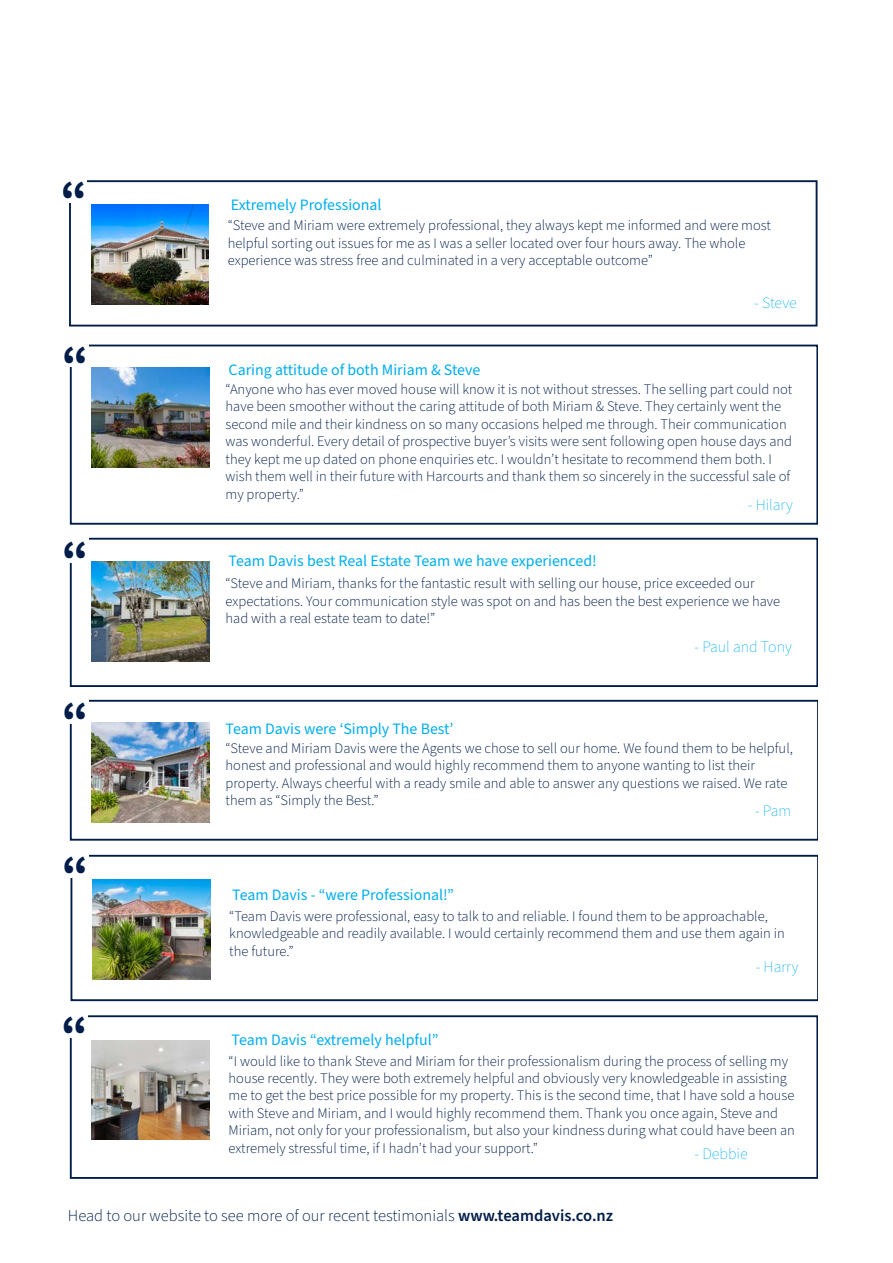
<style>
.page{position:relative;width:893px;height:1263px;background:#fff}
.page>*{position:absolute;margin:0;border:0;box-sizing:border-box;transform-origin:0 0}
.t1{font:900 45px "Source Sans Pro";color:#001d49}
.t2{font:300 16.5px "Source Sans Pro";color:#001d49}
.t3{font:15.9px "Source Sans Pro";color:#00aeef}
.t4{font:200 15.9px "Source Sans Pro";color:#00aeef}
.t5{font:300 14.55px/17.4px "Source Sans Pro";color:#001d49}
.s1{font-weight:600}
</style>
<div class="page">
<svg style="left:71px;top:855px;width:747px;height:146px"></svg>
<img style="left:93px;top:879px;width:117px;height:100px">
<div style="left:51px;top:850px;width:38px;height:27px;background:#fff"></div>
<div style="left:70px;top:538px;width:748px;height:149px;border:2px solid #001d49"></div>
<img style="left:92px;top:562px;width:118px;height:99px">
<div style="left:51px;top:535px;width:38px;height:27px;background:#fff"></div>
<svg style="left:70px;top:700px;width:748px;height:141px"></svg>
<img style="left:92px;top:723px;width:118px;height:100px">
<div style="left:51px;top:696px;width:38px;height:27px;background:#fff"></div>
<div style="left:70px;top:1015px;width:748px;height:164px;border:2px solid #001d49"></div>
<img style="left:92px;top:1040px;width:118px;height:100px">
<div style="left:50px;top:1010px;width:38px;height:27px;background:#fff"></div>
<div style="left:70px;top:345px;width:748px;height:180px;border:2px solid #001d49"></div>
<img style="left:92px;top:367px;width:118px;height:100px">
<div style="left:51px;top:340px;width:38px;height:27px;background:#fff"></div>
<div style="left:69px;top:180px;width:748px;height:146px;border:2px solid #001d49"></div>
<img style="left:91px;top:205px;width:118px;height:100px">
<div style="left:49px;top:175px;width:38px;height:27px;background:#fff"></div>
<h1 class="t1" style="left:61px;top:170px;width:28px">“</h1>
<h1 class="t1" style="left:62px;top:335px;width:28px">“</h1>
<h1 class="t1" style="left:62px;top:530px;width:28px">“</h1>
<h1 class="t1" style="left:62px;top:691px;width:28px">“</h1>
<h1 class="t1" style="left:62px;top:845px;width:28px">“</h1>
<h1 class="t1" style="left:61px;top:1005px;width:28px">“</h1>
<p class="t3" style="left:231px;top:199px;width:152px">Extremely Professional</p>
<p class="t5" style="left:228px;top:218px;width:545px">“Steve and Miriam were extremely professional, they always kept me informed and were most helpful sorting out issues for me as I was a seller located over four hours away. The whole experience was stress free and culminated in a very acceptable outcome”</p>
<p class="t4" style="left:754px;top:297px;width:44px">- Steve</p>
<p class="t3" style="left:229px;top:364px;width:253px">Caring attitude of both Miriam &amp; Steve</p>
<p class="t5" style="left:226px;top:382px;width:568px">“Anyone who has ever moved house will know it is not without stresses. The selling part could not have been smoother without the caring attitude of both Miriam &amp; Steve. They certainly went the second mile and their kindness on so many occasions helped me through. Their communication was wonderful. Every detail of prospective buyer’s visits were sent following open house days and they kept me up dated on phone enquiries etc. I wouldn’t hesitate to recommend them both. I wish them well in their future with Harcourts and thank them so sincerely in the successful sale of my property.”</p>
<p class="t4" style="left:748px;top:498px;width:47px">- Hilary</p>
<p class="t3" style="left:229px;top:555px;width:370px">Team Davis best Real Estate Team we have experienced!</p>
<p class="t5" style="left:226px;top:576px;width:556px">“Steve and Miriam, thanks for the fantastic result with selling our house, price exceeded our expectations. Your communication style was spot on and has been the best experience we have had with a real estate team to date!”</p>
<p class="t4" style="left:694px;top:640px;width:99px">- Paul and Tony</p>
<p class="t3" style="left:226px;top:723px;width:229px">Team Davis were ‘Simply The Best’</p>
<p class="t5" style="left:226px;top:740px;width:569px">“Steve and Miriam Davis were the Agents we chose to sell our home. We found them to be helpful, honest and professional and would highly recommend them to anyone wanting to list their property. Always cheerful with a ready smile and able to answer any questions we raised. We rate them as “Simply the Best.”</p>
<p class="t4" style="left:755px;top:805px;width:38px">- Pam</p>
<p class="t3" style="left:232px;top:889px;width:223px">Team Davis - “were Professional!”</p>
<p class="t5" style="left:229px;top:908px;width:557px">“Team Davis were professional, easy to talk to and reliable. I found them to be approachable, knowledgeable and readily available. I would certainly recommend them and use them again in the future.”</p>
<p class="t4" style="left:756px;top:960px;width:44px">- Harry</p>
<p class="t3" style="left:232px;top:1034px;width:208px">Team Davis “extremely helpful”</p>
<p class="t5" style="left:229px;top:1053px;width:568px">“I would like to thank Steve and Miriam for their professionalism during the process of selling my house recently. They were both extremely helpful and obviously very knowledgeable in assisting me to get the best price possible for my property. This is the second time, that I have sold a house with Steve and Miriam, and I would highly recommend them. Thank you once again, Steve and Miriam, not only for your professionalism, but also your kindness during what could have been an extremely stressful time, if I hadn’t had your support.”</p>
<p class="t4" style="left:694px;top:1147px;width:55px">- Debbie</p>
<p class="t2" style="left:68px;top:1208px;width:547px">Head to our website to see more of our recent testimonials <span class="s1">www.teamdavis.co.nz</span></p>
</div>
